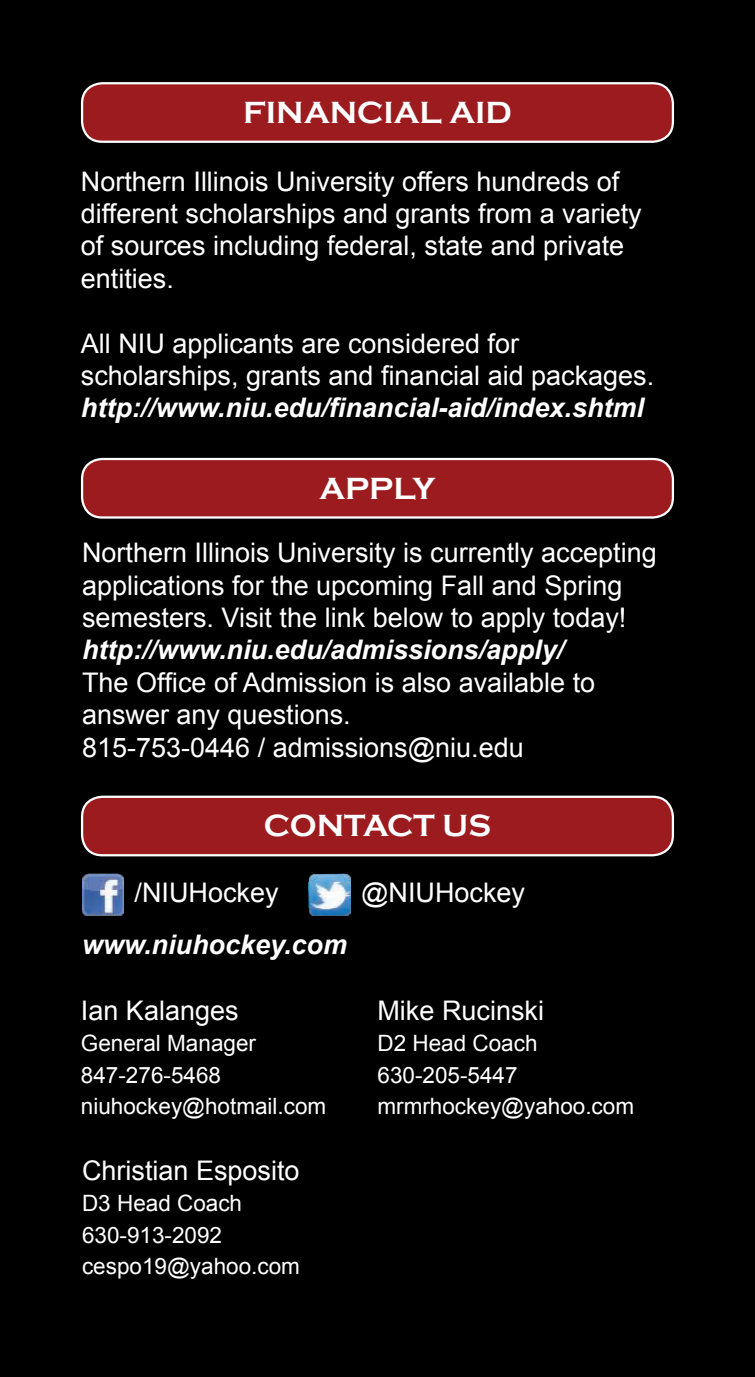
<style>
.page{position:relative;width:755px;height:1377px;background:#000}
.page>*{position:absolute;margin:0;border:0;box-sizing:border-box;transform-origin:0 0}
.t1{font:700 31.5px "Copperplate Gothic";color:#fff}
.t2{font:27px/32.4px "Arial";color:#fff}
.t3{font:italic 700 27px "Arial";color:#fff}
.t4{font:22.5px/31.5px "Arial";color:#fff}
</style>
<div class="page">
<div style="left:82px;top:83px;width:591px;height:59px;background:#9b1b1e;border-radius:20px"></div>
<div style="left:81px;top:82px;width:593px;height:61px;border:2px solid #fff;border-radius:20px"></div>
<div style="left:82px;top:459px;width:591px;height:58px;background:#9b1b1e;border-radius:20px"></div>
<div style="left:81px;top:458px;width:593px;height:61px;border:2px solid #fff;border-radius:20px"></div>
<div style="left:82px;top:797px;width:591px;height:58px;background:#9b1b1e;border-radius:20px"></div>
<div style="left:81px;top:796px;width:593px;height:60px;border:2px solid #fff;border-radius:20px"></div>
<img style="left:82px;top:874px;width:42px;height:41px">
<img style="left:82px;top:883px;width:42px;height:25px">
<img style="left:309px;top:874px;width:41px;height:41px">
<img style="left:309px;top:883px;width:41px;height:25px">
<p class="t1" style="left:243px;top:101px;width:270px">FINANCIAL AID</p>
<p class="t2" style="left:81px;top:167px;width:562px">Northern Illinois University offers hundreds of different scholarships and grants from a variety of sources including federal, state and private entities.</p>
<p class="t2" style="left:81px;top:329px;width:575px">All NIU applicants are considered for scholarships, grants and inancial aid packages.</p>
<p class="t3" style="left:81px;top:390px;width:565px">http://www.niu.edu/financial-aid/index.shtml</p>
<p class="t1" style="left:320px;top:477px;width:117px">APPLY</p>
<p class="t2" style="left:82px;top:538px;width:576px">Northern Illinois University is currently accepting applications for the upcoming Fall and Spring semesters. Visit the link below to apply today!</p>
<p class="t3" style="left:82px;top:632px;width:484px">http://www.niu.edu/admissions/apply/</p>
<p class="t2" style="left:82px;top:666px;width:515px">The Ofice of Admission is also available to answer any questions.<br>815-753-0446 / admissions@niu.edu</p>
<p class="t1" style="left:264px;top:814px;width:229px">CONTACT US</p>
<p class="t2" style="left:135px;top:878px;width:146px">/NIUHockey</p>
<p class="t2" style="left:361px;top:878px;width:165px">@NIUHockey</p>
<p class="t3" style="left:82px;top:927px;width:267px">www.niuhockey.com</p>
<p class="t2" style="left:81px;top:996px;width:159px">Ian Kalanges</p>
<p class="t4" style="left:81px;top:1029px;width:247px">General Manager<br>847-276-5468 niuhockey@hotmail.com</p>
<p class="t2" style="left:82px;top:1156px;width:219px">Christian Esposito</p>
<p class="t4" style="left:82px;top:1189px;width:219px">D3 Head Coach<br>630-913-2092 cespo19@yahoo.com</p>
<p class="t2" style="left:377px;top:996px;width:168px">Mike Rucinski</p>
<p class="t4" style="left:377px;top:1029px;width:258px">D2 Head Coach<br>630-205-5447 mrmrhockey@yahoo.com</p>
</div>
